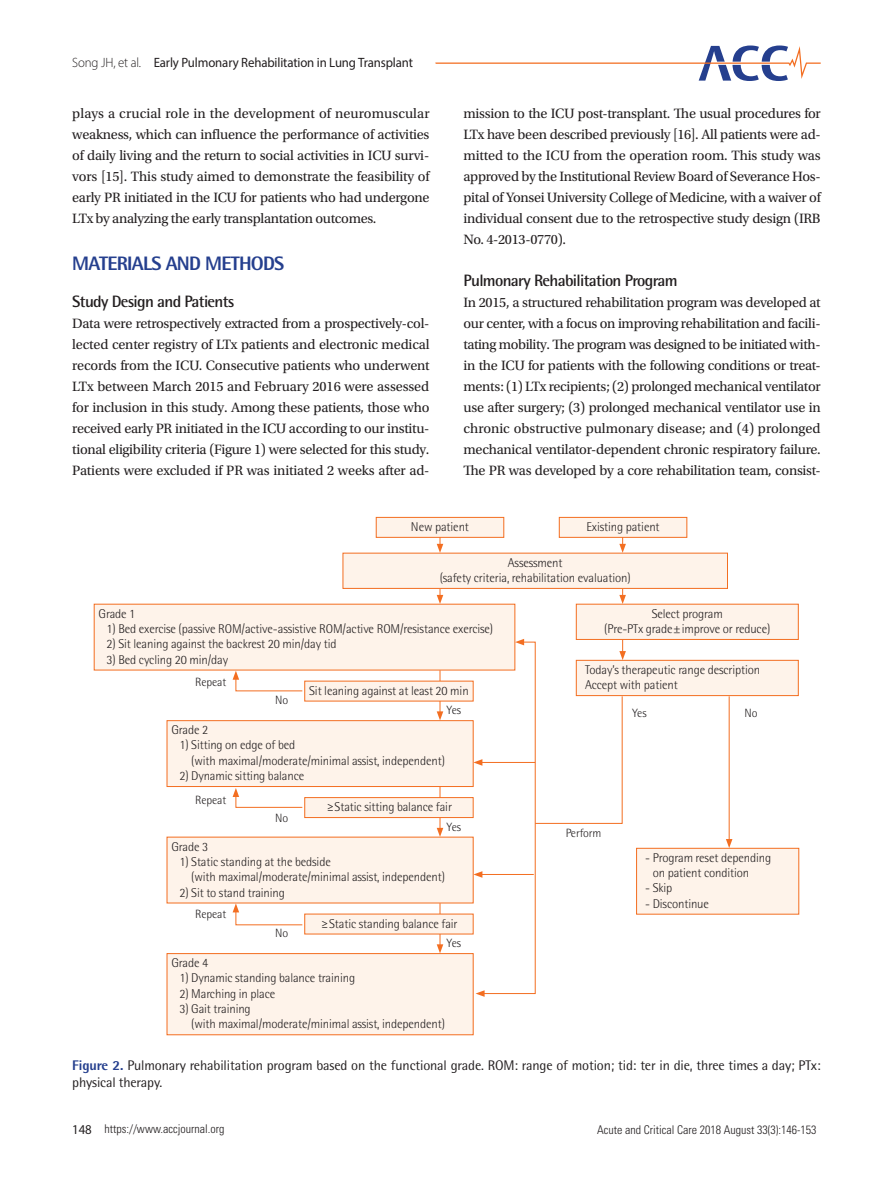
<style>
.page{position:relative;width:893px;height:1191px;background:#fff}
.page>*{position:absolute;margin:0;border:0;box-sizing:border-box;transform-origin:0 0}
.대제목{font:800 19.5px "Rotis Semi Sans Std";letter-spacing:-.04em;color:#253f8e}
.중제목{font:700 16.5px "Rotis Semi Sans Std";letter-spacing:-.04em;color:#231f20}
.본문{font:14.25px/21px "Utopia Std";letter-spacing:-.02em;color:#231f20;text-align:justify}
.표_그림_제목{font:13.95px/16.8px "Rotis Semi Sans Std";letter-spacing:-.01em;color:#231f20}
.t1{font:13.5px "Myriad Pro";letter-spacing:-.01em;color:#231f20;scale:.95 1}
.그림지문{font:300 12.75px/15.3px "Rotis Semi Sans Std";letter-spacing:-.01em;color:#231f20}
.그림지문-2{font:300 12px "Rotis Semi Sans Std";letter-spacing:-.01em;color:#231f20}
.doi{font:300 condensed 12px "Univers LT Std";color:#231f20}
.하시라_제목{font:300 condensed 12px "Univers LT Std";color:#231f20}
.s1{font-weight:300}
.s2{font-weight:800;color:#253f8e}
.s3{font-family:"Myriad Pro";font-weight:400;font-stretch:normal;font-size:13.5px}
</style>
<div class="page">
<svg style="left:435px;top:45px;width:386px;height:36px"></svg>
<div style="left:576px;top:604px;width:222px;height:35px;background:#fef3ea"></div>
<div style="left:576px;top:660px;width:222px;height:35px;background:#fef3ea"></div>
<div style="left:576px;top:660px;width:222px;height:36px;border:1px solid #f36e21"></div>
<div style="left:637px;top:848px;width:162px;height:66px;background:#fef3ea"></div>
<div style="left:636px;top:848px;width:163px;height:66px;border:1px solid #f36e21"></div>
<div style="left:94px;top:604px;width:421px;height:66px;background:#fef3ea"></div>
<div style="left:167px;top:720px;width:306px;height:66px;background:#fef3ea"></div>
<div style="left:167px;top:720px;width:306px;height:66px;border:1px solid #f36e21"></div>
<div style="left:167px;top:837px;width:306px;height:66px;background:#fef3ea"></div>
<div style="left:167px;top:953px;width:306px;height:81px;background:#fef3ea"></div>
<div style="left:167px;top:953px;width:306px;height:82px;border:1px solid #f36e21"></div>
<svg style="left:437px;top:537px;width:6px;height:16px"></svg>
<svg style="left:619px;top:537px;width:7px;height:16px"></svg>
<svg style="left:619px;top:588px;width:7px;height:16px"></svg>
<hr style="left:729px;top:696px;width:1px;height:145px;background:#f36e21">
<svg style="left:726px;top:839px;width:6px;height:9px"></svg>
<hr style="left:440px;top:670px;width:1px;height:44px;background:#f36e21">
<svg style="left:437px;top:711px;width:6px;height:9px"></svg>
<hr style="left:440px;top:786px;width:1px;height:44px;background:#f36e21">
<svg style="left:437px;top:828px;width:6px;height:9px"></svg>
<hr style="left:440px;top:903px;width:1px;height:43px;background:#f36e21">
<svg style="left:437px;top:944px;width:6px;height:9px"></svg>
<svg style="left:437px;top:588px;width:6px;height:16px"></svg>
<div style="left:305px;top:681px;width:168px;height:20px;background:#fef3ea"></div>
<div style="left:305px;top:797px;width:168px;height:20px;background:#fef3ea"></div>
<div style="left:305px;top:797px;width:168px;height:20px;border:1px solid #f36e21"></div>
<div style="left:305px;top:914px;width:168px;height:20px;background:#fef3ea"></div>
<svg style="left:473px;top:639px;width:153px;height:357px"></svg>
<svg style="left:233px;top:670px;width:70px;height:21px"></svg>
<svg style="left:233px;top:788px;width:70px;height:19px"></svg>
<svg style="left:233px;top:903px;width:70px;height:22px"></svg>
<div style="left:343px;top:553px;width:384px;height:35px;background:#fef3ea"></div>
<div style="left:376px;top:517px;width:128px;height:20px;background:#fef3ea"></div>
<div style="left:376px;top:517px;width:128px;height:20px;border:1px solid #f36e21"></div>
<div style="left:559px;top:517px;width:128px;height:20px;background:#fef3ea"></div>
<div style="left:559px;top:517px;width:128px;height:20px;border:1px solid #f36e21"></div>
<p class="t1" style="left:72px;top:54px;width:360px"><span class="s1">Song JH, et al.</span> Early Pulmonary Rehabilitation in Lung Transplant</p>
<p class="본문" style="left:72px;top:103px;width:359px">plays a crucial role in the development of neuromuscular weakness, which can influence the performance of activities of daily living and the return to social activities in ICU survi&shy;vors [15]. This study aimed to demonstrate the feasibility of early PR initiated in the ICU for patients who had undergone LTx by analyzing the early transplantation outcomes.</p>
<p class="대제목" style="left:72px;top:251px;width:214px">MATERIALS AND METHODS</p>
<p class="중제목" style="left:72px;top:291px;width:164px">Study Design and Patients</p>
<p class="본문" style="left:72px;top:313px;width:359px">Data were retrospectively extracted from a prospectively-col&shy;lected center registry of LTx patients and electronic medical records from the ICU. Consecutive patients who underwent LTx between March 2015 and February 2016 were assessed for inclusion in this study. Among these patients, those who received early PR initiated in the ICU according to our institu&shy;tional eligibility criteria (Figure 1) were selected for this study.<br>Patients were excluded if PR was initiated 2 weeks after ad-</p>
<p class="본문" style="left:463px;top:103px;width:359px">mission to the ICU post-transplant. The usual procedures for LTx have been described previously [16]. All patients were ad&shy;mitted to the ICU from the operation room. This study was approved by the Institutional Review Board of Severance Hos&shy;pital of Yonsei University College of Medicine, with a waiver of individual consent due to the retrospective study design (IRB No. 4-2013-0770).</p>
<p class="중제목" style="left:463px;top:270px;width:216px">Pulmonary Rehabilitation Program</p>
<p class="본문" style="left:463px;top:292px;width:359px">In 2015, a structured rehabilitation program was developed at our center, with a focus on improving rehabilitation and facili&shy;tating mobility. The program was designed to be initiated with&shy;in the ICU for patients with the following conditions or treat&shy;ments: (1) LTx recipients; (2) prolonged mechanical ventilator use after surgery; (3) prolonged mechanical ventilator use in chronic obstructive pulmonary disease; and (4) prolonged mechanical ventilator-dependent chronic respiratory failure.<br>The PR was developed by a core rehabilitation team, consist-</p>
<p class="그림지문" style="left:411px;top:519px;width:60px">New patient</p>
<p class="그림지문" style="left:586px;top:519px;width:75px">Existing patient</p>
<p class="그림지문" style="left:508px;top:554px;width:56px">Assessment</p>
<p class="그림지문" style="left:440px;top:570px;width:193px">(safety criteria, rehabilitation evaluation)</p>
<p class="그림지문" style="left:99px;top:606px;width:38px">Grade 1</p>
<p class="그림지문" style="left:107px;top:621px;width:388px">1) Bed exercise (passive ROM/active-assistive ROM/active ROM/resistance exercise)</p>
<p class="그림지문" style="left:107px;top:636px;width:231px">2) Sit leaning against the backrest 20 min/day tid</p>
<p class="그림지문" style="left:107px;top:651px;width:123px">3) Bed cycling 20 min/day</p>
<p class="그림지문" style="left:652px;top:606px;width:73px">Select program</p>
<p class="그림지문" style="left:604px;top:621px;width:168px">(Pre-PTx grade±improve or reduce)</p>
<p class="그림지문" style="left:585px;top:662px;width:177px">Today’s therapeutic range description</p>
<p class="그림지문" style="left:585px;top:677px;width:94px">Accept with patient</p>
<p class="그림지문-2" style="left:195px;top:675px;width:33px">Repeat</p>
<p class="그림지문" style="left:309px;top:682px;width:161px">Sit leaning against at least 20 min</p>
<p class="그림지문-2" style="left:275px;top:693px;width:15px">No</p>
<p class="그림지문-2" style="left:446px;top:703px;width:16px">Yes</p>
<p class="그림지문-2" style="left:632px;top:706px;width:16px">Yes</p>
<p class="그림지문-2" style="left:744px;top:706px;width:15px">No</p>
<p class="그림지문" style="left:171px;top:722px;width:38px">Grade 2</p>
<p class="그림지문" style="left:191px;top:737px;width:255px;text-indent:-12px">1) Sitting on edge of bed<br>(with maximal/moderate/minimal assist, independent)</p>
<p class="그림지문" style="left:179px;top:768px;width:126px">2) Dynamic sitting balance</p>
<p class="그림지문-2" style="left:195px;top:793px;width:33px">Repeat</p>
<p class="그림지문-2" style="left:275px;top:811px;width:15px">No</p>
<p class="그림지문" style="left:327px;top:799px;width:127px">≥Static sitting balance fair</p>
<p class="그림지문-2" style="left:446px;top:820px;width:16px">Yes</p>
<p class="그림지문" style="left:171px;top:838px;width:38px">Grade 3</p>
<p class="그림지문" style="left:191px;top:854px;width:255px;text-indent:-12px">1) Static standing at the bedside<br>(with maximal/moderate/minimal assist, independent)</p>
<p class="그림지문" style="left:179px;top:884px;width:107px">2) Sit to stand training</p>
<p class="그림지문-2" style="left:195px;top:907px;width:33px">Repeat</p>
<p class="그림지문-2" style="left:275px;top:926px;width:15px">No</p>
<p class="그림지문" style="left:321px;top:915px;width:138px">≥Static standing balance fair</p>
<p class="그림지문-2" style="left:446px;top:936px;width:16px">Yes</p>
<p class="그림지문" style="left:171px;top:955px;width:38px">Grade 4</p>
<p class="그림지문" style="left:179px;top:970px;width:177px">1) Dynamic standing balance training</p>
<p class="그림지문" style="left:179px;top:985px;width:97px">2) Marching in place</p>
<p class="그림지문" style="left:191px;top:1001px;width:255px;text-indent:-12px">3) Gait training<br>(with maximal/moderate/minimal assist, independent)</p>
<p class="그림지문-2" style="left:566px;top:825px;width:37px">Perform</p>
<p class="그림지문" style="left:653px;top:850px;width:120px;text-indent:-7px">- Program reset depending on patient condition</p>
<p class="그림지문" style="left:645px;top:880px;width:29px">- Skip</p>
<p class="그림지문" style="left:645px;top:895px;width:65px">- Discontinue</p>
<p class="표_그림_제목" style="left:72px;top:1056px;width:750px"><span class="s2">Figure 2.</span> Pulmonary rehabilitation program based on the functional grade. ROM: range of motion; tid: ter in die, three times a day; PTx: physical therapy.</p>
<p class="하시라_제목" style="left:72px;top:1121px;width:154px"><span class="s3">148</span> https://www.accjournal.org</p>
<p class="doi" style="left:597px;top:1122px;width:221px">Acute and Critical Care 2018 August 33(3):146-153</p>
</div>
